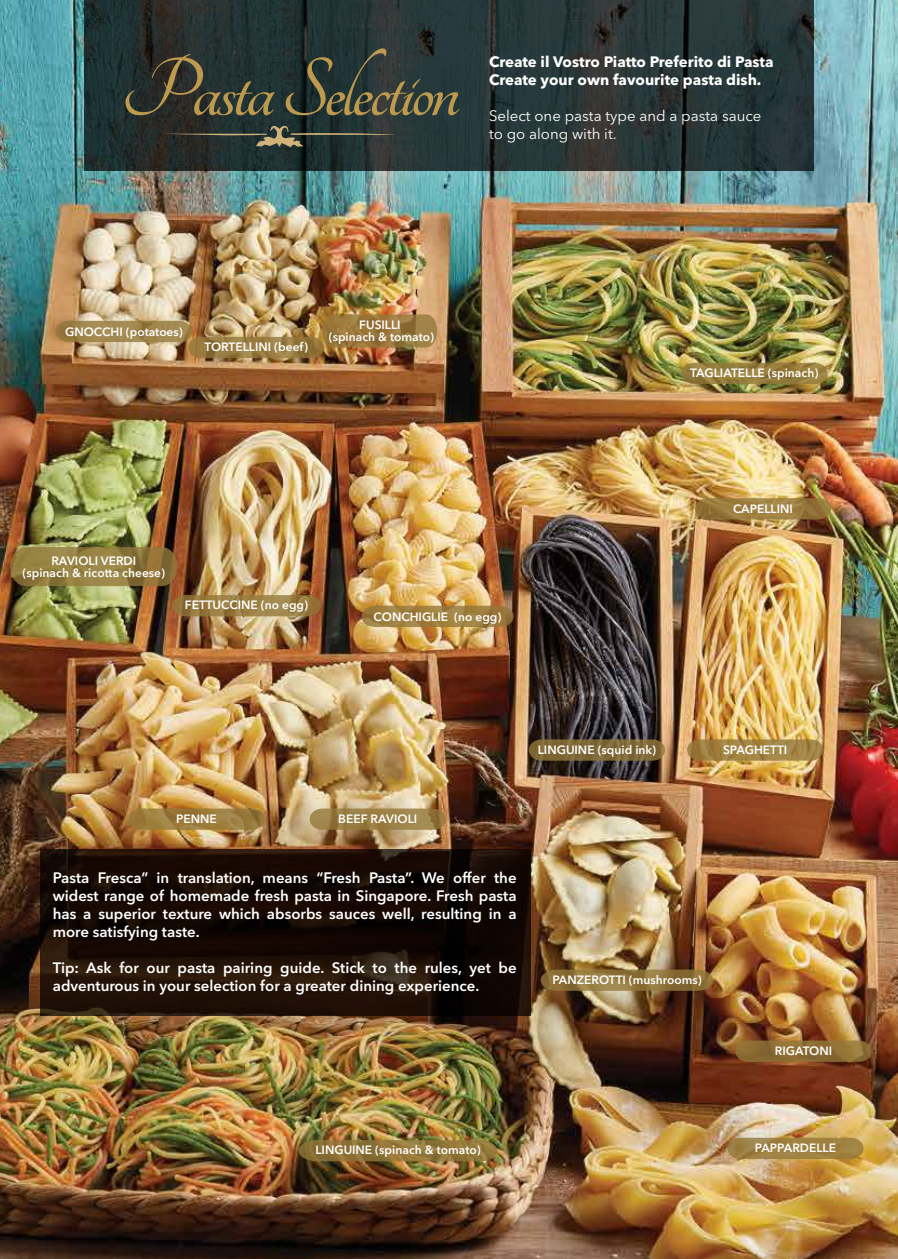
<style>
.page{position:relative;width:898px;height:1259px;background:#fff}
.page>*{position:absolute;margin:0;border:0;box-sizing:border-box;transform-origin:0 0}
.t1{font:700 90px "Tangerine";letter-spacing:-.04em;color:#bd9a4d}
.t2{font:600 15px/18px "Avenir Next LT Pro";color:#fff;text-align:justify}
.t3{font:700 15px/18px "Avenir Next LT Pro";color:#fff}
.t4{font:15px/18px "Avenir Next LT Pro";color:#fff}
.t5{font:600 12px/12px "Avenir Next LT Pro";color:#fff;text-align:center}
</style>
<div class="page">
<img style="left:0;top:0;width:897px;height:1259px">
<svg style="left:84px;top:0;width:729px;height:171px;background:#253334"></svg>
<svg style="left:160px;top:125px;width:237px;height:23px;background:#373d36"></svg>
<svg style="left:41px;top:849px;width:489px;height:167px;background:#190b05"></svg>
<img style="left:56px;top:314px;width:381px;height:44px">
<svg style="left:680px;top:363px;width:147px;height:21px;background:#967e3e"></svg>
<svg style="left:686px;top:739px;width:137px;height:21px;background:#a38545"></svg>
<svg style="left:694px;top:498px;width:136px;height:21px;background:#9b7c3f"></svg>
<svg style="left:528px;top:739px;width:136px;height:21px;background:#7c6636"></svg>
<svg style="left:361px;top:606px;width:152px;height:21px;background:#9d7e3f"></svg>
<svg style="left:172px;top:595px;width:149px;height:21px;background:#997b41"></svg>
<svg style="left:10px;top:547px;width:167px;height:39px;background:#90793d"></svg>
<svg style="left:128px;top:808px;width:136px;height:22px;background:#9e7d3e"></svg>
<svg style="left:309px;top:808px;width:136px;height:22px;background:#9e834a"></svg>
<svg style="left:540px;top:969px;width:173px;height:22px;background:#8d713a"></svg>
<svg style="left:735px;top:1040px;width:136px;height:22px;background:#8d6b33"></svg>
<svg style="left:727px;top:1137px;width:136px;height:22px;background:#a28344"></svg>
<svg style="left:298px;top:1140px;width:199px;height:21px;background:#8e7337"></svg>
<p class="t1" style="left:121px;top:46px;width:340px">Pasta Selection</p>
<p class="t3" style="left:489px;top:53px;width:286px">Create il Vostro Piatto Preferito di Pasta<br>Create your own favourite pasta dish.</p>
<p class="t4" style="left:489px;top:107px;width:274px">Select one pasta type and a pasta sauce to go along with it.</p>
<p class="t5" style="left:65px;top:325px;width:119px">GNOCCHI (potatoes)</p>
<p class="t5" style="left:204px;top:341px;width:105px">TORTELLINI (beef)</p>
<p class="t5" style="left:328px;top:318px;width:107px">FUSILLI<br>(spinach &amp; tomato)</p>
<p class="t5" style="left:690px;top:367px;width:130px">TAGLIATELLE (spinach)</p>
<p class="t5" style="left:22px;top:555px;width:144px">RAVIOLI VERDI<br>(spinach &amp; ricotta cheese)</p>
<p class="t5" style="left:185px;top:599px;width:125px">FETTUCCINE (no egg)</p>
<p class="t5" style="left:373px;top:610px;width:129px">CONCHIGLIE (no egg)</p>
<p class="t5" style="left:732px;top:502px;width:61px">CAPELLINI</p>
<p class="t5" style="left:537px;top:743px;width:120px">LINGUINE (squid ink)</p>
<p class="t5" style="left:722px;top:743px;width:66px">SPAGHETTI</p>
<p class="t5" style="left:176px;top:812px;width:42px">PENNE</p>
<p class="t5" style="left:338px;top:812px;width:80px">BEEF RAVIOLI</p>
<p class="t2" style="left:53px;top:868px;width:465px">Pasta Fresca” in translation, means “Fresh Pasta”. We offer the widest range of homemade fresh pasta in Singapore. Fresh pasta has a superior texture which absorbs sauces well, resulting in a more satisfying taste.</p>
<p class="t2" style="left:53px;top:958px;width:465px">Tip: Ask for our pasta pairing guide. Stick to the rules, yet be adventurous in your selection for a greater dining experience.</p>
<p class="t5" style="left:552px;top:974px;width:151px">PANZEROTTI (mushrooms)</p>
<p class="t5" style="left:774px;top:1044px;width:59px">RIGATONI</p>
<p class="t5" style="left:315px;top:1144px;width:167px">LINGUINE (spinach &amp; tomato)</p>
<p class="t5" style="left:754px;top:1141px;width:83px">PAPPARDELLE</p>
</div>
